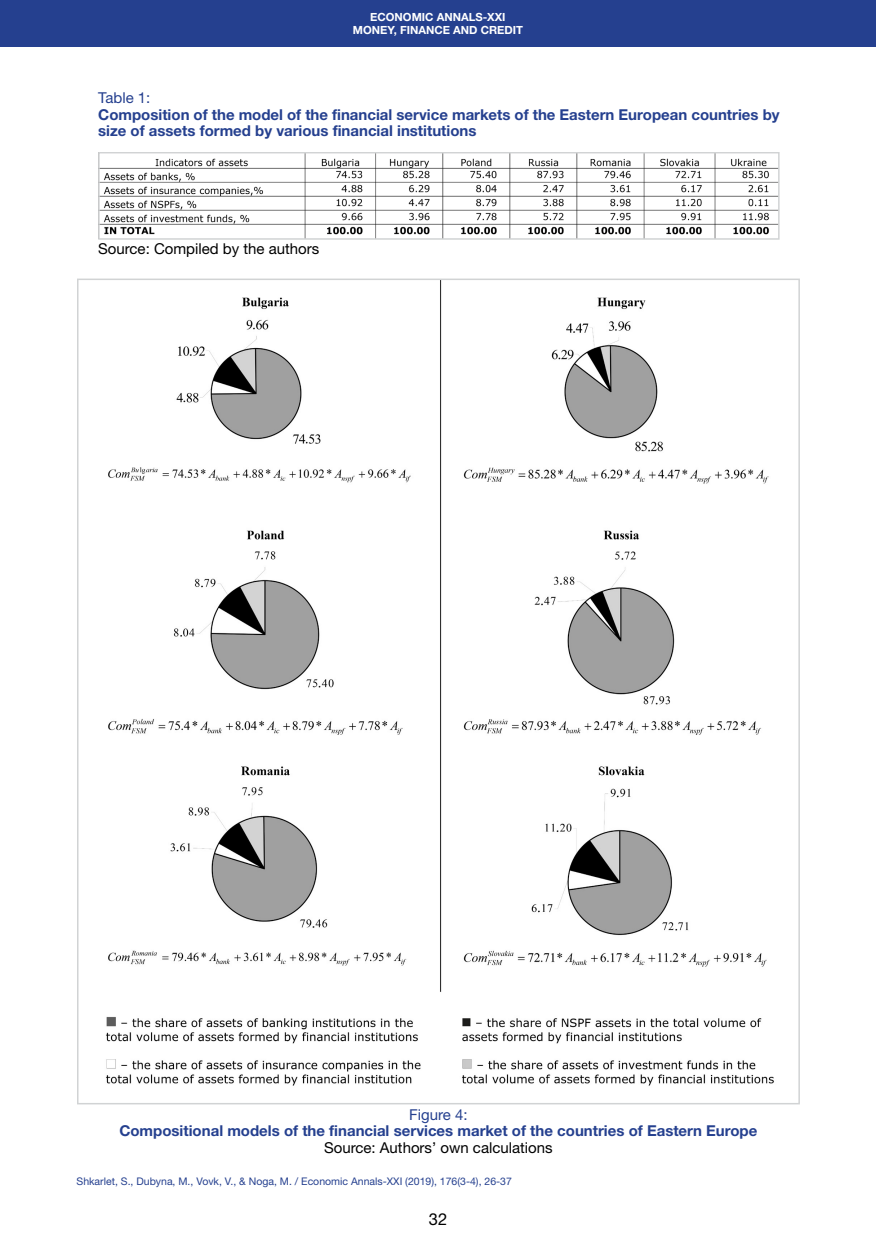
<style>
.page{position:relative;width:876px;height:1246px;background:#fff}
.page>*{position:absolute;margin:0;border:0;box-sizing:border-box;transform-origin:0 0}
.t1{font:16.5px "Helvetica Neue LTW1 G";color:#000}
.Таблицы___рисунки_ша{font:700 15px/16.5px "Helvetica Neue LTW1 G";color:#25408f}
.Таблицы__рисунки__по{font:15px "Helvetica Neue LTW1 G";color:#000}
.Таблицы___рисунки_ша-2{font:15px "Helvetica Neue LTW1 G";color:#25408f}
.Посада_2016{font:700 11.25px "Helvetica Neue LTW1 G";color:#fff}
.Нижний_колонтитул_20{font:10.5px "Helvetica Neue LTW1 G";color:#25408f}
</style>
<div class="page">
<div style="left:0;top:0;width:876px;height:47px;background:#25408f"></div>
<img style="left:106px;top:282px;width:668px;height:804px">
<img style="left:101px;top:155px;width:676px;height:82px">
<div style="left:98px;top:152px;width:682px;height:88px;border:2px solid #d1d3d4"></div>
<p class="Посада_2016" style="left:370px;top:10px;width:137px">ECONOMIC ANNALS-XXI</p>
<p class="Посада_2016" style="left:353px;top:23px;width:172px">MONEY, FINANCE AND CREDIT</p>
<p class="Таблицы___рисунки_ша-2" style="left:98px;top:88px;width:54px">Table 1:</p>
<p class="Таблицы___рисунки_ша" style="left:98px;top:106px;width:683px">Composition of the model of the financial service markets of the Eastern European countries by size of assets formed by various financial institutions</p>
<p class="Таблицы__рисунки__по" style="left:98px;top:239px;width:223px">Source: Compiled by the authors</p>
<p class="Таблицы___рисунки_ша-2" style="left:409px;top:1105px;width:60px">Figure 4:</p>
<p class="Таблицы___рисунки_ша" style="left:119px;top:1122px;width:639px">Compositional models of the financial services market of the countries of Eastern Europe</p>
<p class="Таблицы__рисунки__по" style="left:324px;top:1138px;width:230px">Source: Authors’ own calculations</p>
<p class="Нижний_колонтитул_20" style="left:77px;top:1174px;width:437px">Shkarlet, S., Dubyna, M., Vovk, V., &amp; Noga, M. / Economic Annals-XXI (2019), 176(3-4), 26-37</p>
<p class="t1" style="left:429px;top:1208px;width:20px">32</p>
</div>
